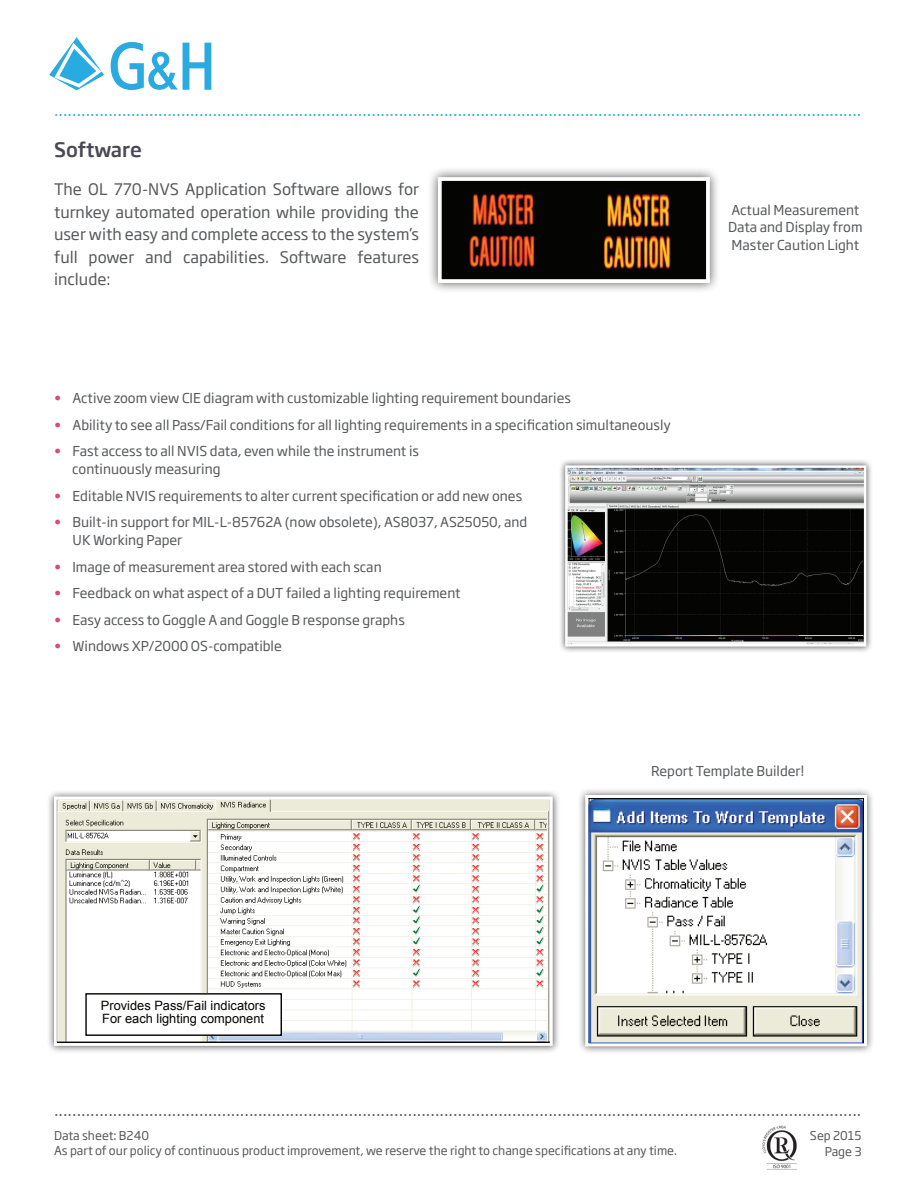
<style>
.page{position:relative;width:918px;height:1188px;background:#fff}
.page>*{position:absolute;margin:0;border:0;box-sizing:border-box;transform-origin:0 0}
.Header_H1{font:500 19.5px "Soho Gothic Pro";color:#4a4855}
.t1{font:18px "Calibri";color:#58595b}
.t2{font:18px "Calibri";color:#28abe1}
.t3{font:15.75px/22.5px "Soho Gothic Pro";color:#58595b;text-align:justify}
.t4{font:13.5px/18px "Soho Gothic Pro";color:#58595b}
.t5{font:12.75px/12.8px "Arial";color:#040503}
.t6{font:12px/14.5px "Soho Gothic Pro";color:#58595b}
.s1{color:#d74a7c}
</style>
<div class="page">
<svg style="left:111px;top:42px;width:100px;height:48px"></svg>
<svg style="left:49px;top:37px;width:55px;height:53px"></svg>
<img style="left:762px;top:1125px;width:35px;height:45px">
<div style="left:427px;top:166px;width:293px;height:128px;background:#231f20;opacity:.75"></div>
<img style="left:443px;top:182px;width:262px;height:96px">
<div style="left:438px;top:177px;width:272px;height:106px;border:4px solid #fff"></div>
<div style="left:559px;top:459px;width:314px;height:194px;background:#231f20;opacity:.75"></div>
<img style="left:568px;top:468px;width:295px;height:176px">
<div style="left:565px;top:465px;width:301px;height:182px;border:2px solid #fff"></div>
<div style="left:46px;top:789px;width:514px;height:264px;background:#231f20;opacity:.75"></div>
<svg style="left:58px;top:801px;width:491px;height:241px"></svg>
<div style="left:85px;top:993px;width:196px;height:41px;background:#fff"></div>
<div style="left:85px;top:993px;width:197px;height:43px;border:1px solid #040503"></div>
<div style="left:54px;top:797px;width:499px;height:249px;border:3px solid #fff"></div>
<div style="left:577px;top:787px;width:298px;height:268px;background:#231f20;opacity:.75"></div>
<img style="left:589px;top:800px;width:273px;height:242px">
<div style="left:585px;top:795px;width:282px;height:251px;border:3px solid #fff"></div>
<h2 class="t2" style="left:54px;top:98px;width:809px">..................................................................................................................................................................................</h2>
<p class="Header_H1" style="left:54px;top:135px;width:89px">Software</p>
<p class="t3" style="left:54px;top:177px;width:367px">The OL 770-NVS Application Software allows for turnkey automated operation while providing the user with easy and complete access to the system’s full power and capabilities. Software features include:</p>
<p class="t4" style="left:731px;top:200px;width:130px">Actual Measurement</p>
<p class="t4" style="left:728px;top:217px;width:136px">Data and Display from</p>
<p class="t4" style="left:732px;top:235px;width:129px">Master Caution Light</p>
<p class="t4" style="left:54px;top:388px;width:519px"><span class="s1">•</span> Active zoom view CIE diagram with customizable lighting requirement boundaries</p>
<p class="t4" style="left:54px;top:415px;width:618px"><span class="s1">•</span> Ability to see all Pass/Fail conditions for all lighting requirements in a specification simultaneously</p>
<p class="t4" style="left:72px;top:441px;width:348px;text-indent:-18px"><span class="s1">•</span> Fast access to all NVIS data, even while the instrument is continuously measuring</p>
<p class="t4" style="left:54px;top:486px;width:470px"><span class="s1">•</span> Editable NVIS requirements to alter current specification or add new ones</p>
<p class="t4" style="left:73px;top:512px;width:456px;text-indent:-19px"><span class="s1">•</span> Built-in support for MIL-L-85762A (now obsolete), AS8037, AS25050, and<br>UK Working Paper</p>
<p class="t4" style="left:54px;top:557px;width:329px"><span class="s1">•</span> Image of measurement area stored with each scan</p>
<p class="t4" style="left:54px;top:583px;width:408px"><span class="s1">•</span> Feedback on what aspect of a DUT failed a lighting requirement</p>
<p class="t4" style="left:54px;top:610px;width:352px"><span class="s1">•</span> Easy access to Goggle A and Goggle B response graphs</p>
<p class="t4" style="left:54px;top:636px;width:229px"><span class="s1">•</span> Windows XP/2000 OS-compatible</p>
<p class="t5" style="left:101px;top:1000px;width:166px">Provides Pass/Fail indicators<br>For each lighting component</p>
<p class="t4" style="left:651px;top:761px;width:155px">Report Template Builder!</p>
<h2 class="t1" style="left:54px;top:1099px;width:809px">..................................................................................................................................................................................</h2>
<p class="t6" style="left:54px;top:1128px;width:625px">Data sheet: B240<br>As part of our policy of continuous product improvement, we reserve the right to change specifications at any time.</p>
<p class="t6" style="left:810px;top:1128px;width:53px">Sep 2015</p>
<p class="t6" style="left:825px;top:1144px;width:38px">Page 3</p>
</div>
